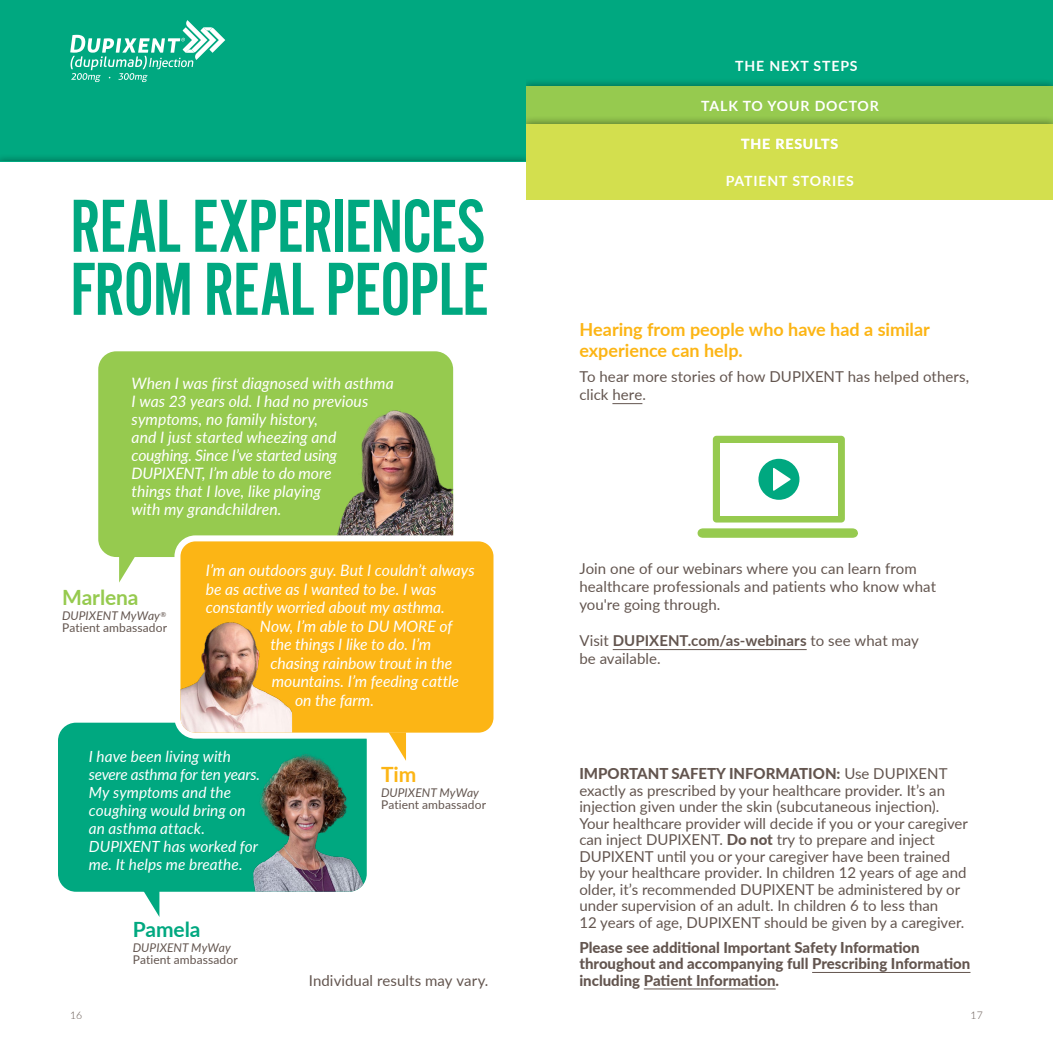
<style>
.page{position:relative;width:1053px;height:1053px;background:#fff}
.page>*{position:absolute;margin:0;border:0;box-sizing:border-box;transform-origin:0 0}
.t1{font:78px/63px "Alternate Got No 2 D";letter-spacing:-.02em;color:#00a880}
.t2{font:700 21px "Lato";letter-spacing:-.005em;color:#96ca4f}
.t3{font:700 21px "Lato";letter-spacing:-.005em;color:#00a880}
.t4{font:700 21px "Lato";color:#fcb515}
.t5{font:700 18px/21px "Lato";color:#fcb515}
.t6{font:italic 15.75px/18px "Lato";color:#fff}
.t7{font:italic 15.3px/18px "Lato";letter-spacing:.005em;color:#fff}
.t8{font:15px/16.5px "Lato";color:#63554f}
.t9{font:800 15px/16.5px "Lato";color:#63554f}
.t10{font:700 14.1px "Lato";letter-spacing:.06em;color:#fff}
.t11{font:12px/12px "Lato";letter-spacing:.01em;color:#63554f}
.t12{font:italic 12px "Lato";letter-spacing:.005em;color:#63554f}
.t13{font:300 10.5px "Lato";color:#63554f}
.s1{font-style:italic}
.s2{font-weight:700}
.s3{font-weight:800}
</style>
<div class="page">
<div style="left:0;top:0;width:526px;height:162px;background:#00a880"></div>
<div style="left:526px;top:0;width:527px;height:103px;background:#00a880"></div>
<div style="left:526px;top:86px;width:527px;height:38px;background:#96ca4f"></div>
<div style="left:0;top:153px;width:526px;height:9px;background:#000;opacity:.75"></div>
<div style="left:526px;top:115px;width:527px;height:9px;background:#000;opacity:.75"></div>
<div style="left:526px;top:77px;width:527px;height:9px;background:#000;opacity:.75"></div>
<hr style="left:526px;top:86px;width:527px;height:1px;background:#fff">
<div style="left:526px;top:124px;width:527px;height:76px;background:#d3df4e"></div>
<svg style="left:70px;top:20px;width:155px;height:62px"></svg>
<div style="left:58px;top:723px;width:309px;height:169px;background:#00a880;border-radius:18px"></div>
<img style="left:217px;top:739px;width:150px;height:153px">
<svg style="left:142px;top:891px;width:17px;height:25px"></svg>
<div style="left:98px;top:351px;width:355px;height:206px;background:#96ca4f;border-radius:18px"></div>
<img style="left:337px;top:410px;width:116px;height:125px">
<svg style="left:119px;top:557px;width:16px;height:26px"></svg>
<div style="left:177px;top:538px;width:319px;height:198px;background:#fcb515;border-radius:18px"></div>
<div style="left:174px;top:535px;width:326px;height:204px;border:6px solid #fff;border-radius:18px"></div>
<svg style="left:389px;top:732px;width:17px;height:29px"></svg>
<img style="left:180px;top:619px;width:112px;height:114px">
<hr style="left:612px;top:403px;width:30px;height:1px;background:#63554f">
<hr style="left:613px;top:649px;width:194px;height:1px;background:#63554f">
<svg style="left:698px;top:528px;width:160px;height:10px;background:#9dcd5b"></svg>
<div style="left:713px;top:436px;width:132px;height:87px;background:#96ca4f;border-radius:4px"></div>
<div style="left:720px;top:443px;width:118px;height:72px;background:#fff"></div>
<div style="left:758px;top:459px;width:41px;height:41px;background:#00a880;border-radius:50%"></div>
<svg style="left:773px;top:468px;width:18px;height:23px"></svg>
<hr style="left:812px;top:972px;width:158px;height:1px;background:#63554f">
<hr style="left:644px;top:989px;width:132px;height:1px;background:#63554f">
<h1 class="t1" style="left:70px;top:197px;width:421px">REAL EXPERIENCES<br>FROM REAL PEOPLE</h1>
<p class="t6" style="left:132px;top:374px;width:264px">When I was first diagnosed with asthma<br>I was 23 years old. I had no previous symptoms, no family history,<br>and I just started wheezing and coughing. Since I’ve started using<br>DUPIXENT, I’m able to do more<br>things that I love, like playing<br>with my grandchildren.</p>
<h2 class="t2" style="left:62px;top:582px;width:78px">Marlena</h2>
<p class="t11" style="left:62px;top:609px;width:107px"><span class="s1">DUPIXENT MyWay</span><sup>®<br></sup>Patient ambassador</p>
<p class="t6" style="left:206px;top:561px;width:270px;line-height:18.5px">I’m an outdoors guy. But I couldn’t always be as active as I wanted to be. I was constantly worried about my asthma.</p>
<p class="t6" style="left:260px;top:616px;width:194px">Now, I’m able to DU MORE of</p>
<p class="t6" style="left:270px;top:635px;width:162px">the things I like to do. I’m</p>
<p class="t6" style="left:270px;top:653px;width:183px">chasing rainbow trout in the</p>
<p class="t6" style="left:272px;top:672px;width:189px">mountains. I’m feeding cattle</p>
<p class="t6" style="left:295px;top:690px;width:81px">on the farm.</p>
<p class="t7" style="left:89px;top:747px;width:173px">I have been living with severe asthma for ten years.<br>My symptoms and the coughing would bring on an asthma attack.<br>DUPIXENT has worked for me. It helps me breathe.</p>
<p class="t13" style="left:70px;top:1008px;width:14px">16</p>
<h2 class="t3" style="left:133px;top:914px;width:69px">Pamela</h2>
<p class="t12" style="left:133px;top:939px;width:100px">DUPIXENT MyWay</p>
<p class="t11" style="left:133px;top:953px;width:107px">Patient ambassador</p>
<h2 class="t4" style="left:381px;top:759px;width:37px">Tim</h2>
<p class="t12" style="left:381px;top:784px;width:100px">DUPIXENT MyWay</p>
<p class="t11" style="left:381px;top:798px;width:107px">Patient ambassador</p>
<p class="t8" style="left:309px;top:971px;width:181px">Individual results may vary.</p>
<p class="t10" style="left:735px;top:56px;width:124px">THE NEXT STEPS</p>
<p class="t10" style="left:701px;top:95px;width:179px">TALK TO YOUR DOCTOR</p>
<p class="t10" style="left:741px;top:133px;width:98px">THE RESULTS</p>
<p class="t10" style="left:726px;top:171px;width:130px">PATIENT STORIES</p>
<p class="t5" style="left:579px;top:319px;width:352px">Hearing from people who have had a similar experience can help.</p>
<p class="t8" style="left:579px;top:367px;width:391px;line-height:18px">To hear more stories of how DUPIXENT has helped others, click here.</p>
<p class="t8" style="left:579px;top:559px;width:358px;line-height:18px">Join one of our webinars where you can learn from healthcare professionals and patients who know what you're going through.</p>
<p class="t8" style="left:579px;top:631px;width:341px;line-height:18px">Visit <span class="s2">DUPIXENT.com/as-webinars</span> to see what may be available.</p>
<p class="t8" style="left:579px;top:765px;width:390px"><span class="s3">IMPORTANT SAFETY INFORMATION:</span> Use DUPIXENT exactly as prescribed by your healthcare provider. It’s an injection given under the skin (subcutaneous injection).<br>Your healthcare provider will decide if you or your caregiver can inject DUPIXENT. <span class="s3">Do not</span> try to prepare and inject DUPIXENT until you or your caregiver have been trained by your healthcare provider. In children 12 years of age and older, it’s recommended DUPIXENT be administered by or under supervision of an adult. In children 6 to less than<br>12 years of age, DUPIXENT should be given by a caregiver.</p>
<p class="t9" style="left:579px;top:938px;width:393px">Please see additional Important Safety Information throughout and accompanying full Prescribing Information including Patient Information.</p>
<p class="t13" style="left:971px;top:1008px;width:14px">17</p>
</div>
